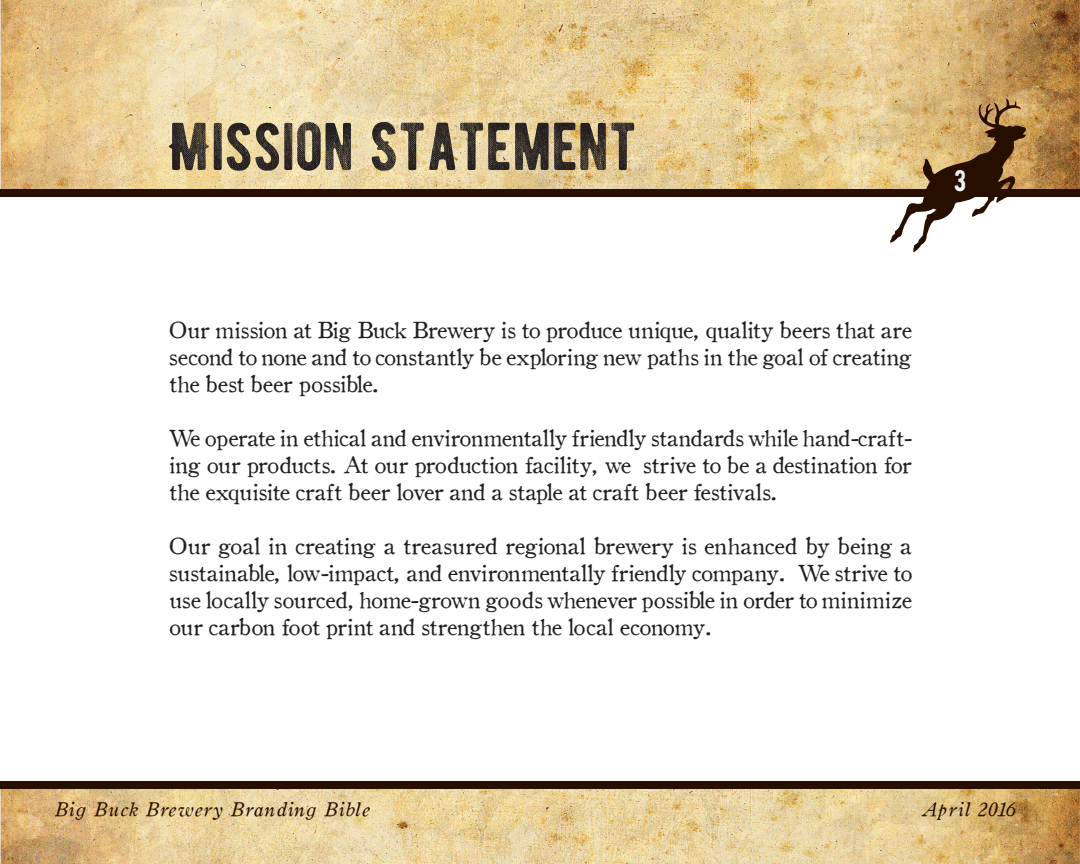
<style>
.page{position:relative;width:1080px;height:864px;background:#fff}
.page>*{position:absolute;margin:0;border:0;box-sizing:border-box;transform-origin:0 0}
.t1{font:67.5px "BERNIERDISTRESSED";color:#231f20}
.t2{font:30px "BERNIERDISTRESSED";color:#fff}
.t3{font:22.5px/27px "Old Style 1 HPLHS";letter-spacing:.015em;color:#231f20;text-align:justify}
.t4{font:19.5px "Oldstyle Italic HPLHS";letter-spacing:.04em;color:#270f00}
</style>
<div class="page">
<img style="left:0;top:0;width:1080px;height:189px">
<img style="left:0;top:788px;width:1080px;height:76px">
<div style="left:1px;top:189px;width:1079px;height:7px;background:#270f00"></div>
<div style="left:1px;top:781px;width:1079px;height:7px;background:#270f00"></div>
<svg style="left:890px;top:99px;width:137px;height:154px"></svg>
<p class="t1" style="left:169px;top:91px;width:470px">MISSION STATEMENT</p>
<h2 class="t2" style="left:954px;top:155px;width:14px">3</h2>
<p class="t3" style="left:169px;top:315px;width:744px">Our mission at Big Buck Brewery is to produce unique, quality beers that are second to none and to constantly be exploring new paths in the goal of creating the best beer possible.</p>
<p class="t3" style="left:169px;top:423px;width:745px">We operate in ethical and environmentally friendly standards while hand-craft&shy;ing our products. At our production facility, we strive to be a destination for the exquisite craft beer lover and a staple at craft beer festivals.</p>
<p class="t3" style="left:169px;top:531px;width:744px">Our goal in creating a treasured regional brewery is enhanced by being a sustainable, low-impact, and environmentally friendly company. We strive to use locally sourced, home-grown goods whenever possible in order to minimize our carbon foot print and strengthen the local economy.</p>
<p class="t4" style="left:54px;top:795px;width:317px">Big Buck Brewery Branding Bible</p>
<p class="t4" style="left:922px;top:795px;width:96px">April 2016</p>
</div>
